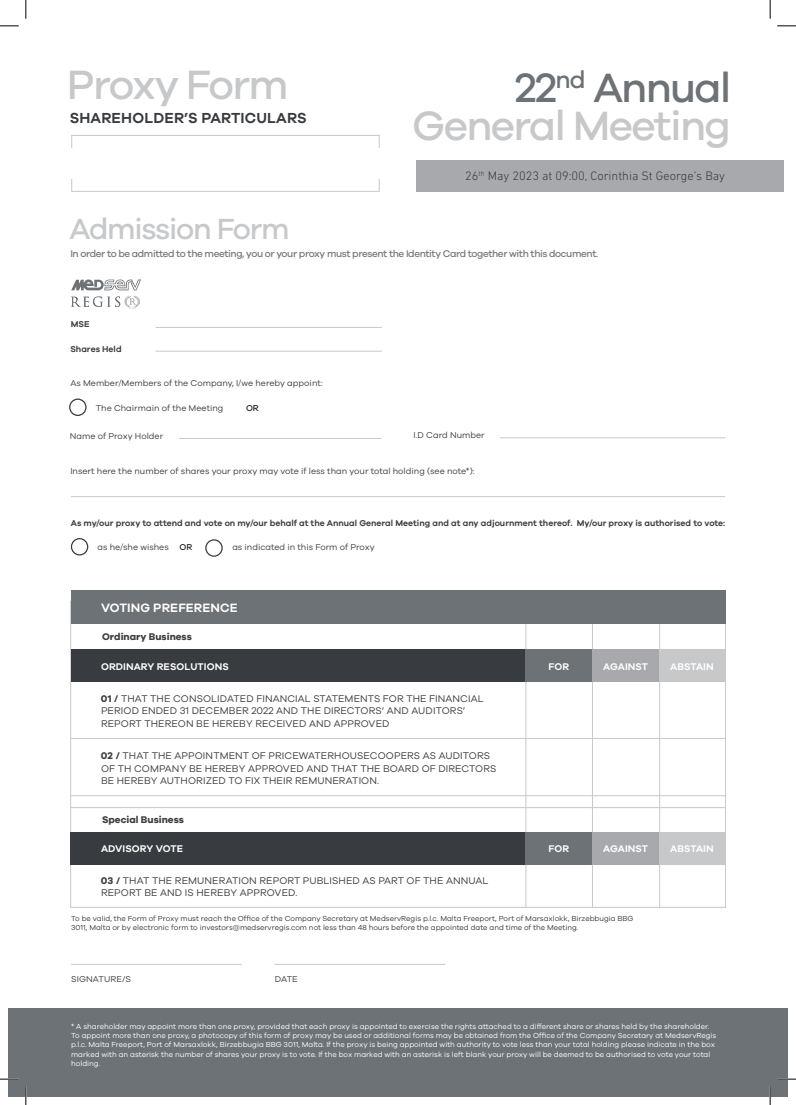
<style>
.page{position:relative;width:796px;height:1105px;background:#fff}
.page>*{position:absolute;margin:0;border:0;box-sizing:border-box;transform-origin:0 0}
.t1{font:500 42.25px/37.9px "Galano Grotesque";letter-spacing:-.04em;color:#c7c8ca;text-align:right}
.t2{font:500 30px "Galano Grotesque";letter-spacing:-.04em;color:#c7c8ca}
.t3{font:600 15px "Galano Grotesque";letter-spacing:.01em;color:#383b3f}
.t4{font:300 12.5px "DIN Next LT Pro";color:#383b3f}
.t5{font:600 12.5px "Galano Grotesque";letter-spacing:.01em;color:#fff}
.t6{font:10px/12.5px "Galano Grotesque";letter-spacing:.01em;color:#3e3e3f}
.t7{font:500 10px "Galano Grotesque";letter-spacing:-.04em;color:#76787b}
.t8{font:600 10px "Galano Grotesque";letter-spacing:.01em;color:#fff}
.t9{font:700 10px "Galano Grotesque";color:#3e3e3f}
.t10{font:8.75px "Galano Grotesque";color:#3e3e3f}
.t11{font:600 8.75px "Galano Grotesque";color:#3e3e3f}
.t12{font:500 8.75px "Galano Grotesque";color:#231f20}
.t13{font:7.5px/9.4px "Galano Grotesque";color:#fff}
.t14{font:7.5px/9.4px "Galano Grotesque";color:#383b3f}
.s1{color:#6d7276}
.s2{font-weight:700}
</style>
<div class="page">
<div style="left:205px;top:539px;width:18px;height:17px;border:1px solid #383b3f;border-radius:50%"></div>
<div style="left:71px;top:538px;width:17px;height:17px;border:1px solid #383b3f;border-radius:50%"></div>
<hr style="left:71px;top:496px;width:654px;height:1px;background:#c7c8ca">
<hr style="left:179px;top:438px;width:202px;height:1px;background:#c7c8ca">
<hr style="left:500px;top:437px;width:225px;height:1px;background:#c7c8ca">
<div style="left:69px;top:398px;width:18px;height:18px;border:1px solid #383b3f;border-radius:50%"></div>
<div style="left:416px;top:160px;width:368px;height:31px;background:#a8a9ad"></div>
<svg style="left:71px;top:279px;width:70px;height:29px"></svg>
<hr style="left:156px;top:327px;width:226px;height:1px;background:#c7c8ca">
<hr style="left:156px;top:351px;width:226px;height:1px;background:#c7c8ca">
<hr style="left:71px;top:135px;width:308px;height:1px;background:#c7c8ca">
<svg style="left:379px;top:135px;width:1px;height:13px"></svg>
<svg style="left:71px;top:136px;width:1px;height:12px"></svg>
<hr style="left:71px;top:191px;width:308px;height:1px;background:#c7c8ca">
<svg style="left:379px;top:179px;width:1px;height:12px"></svg>
<svg style="left:71px;top:179px;width:1px;height:12px"></svg>
<hr style="left:70px;top:600px;width:1px;height:307px;background:#c7c8ca">
<hr style="left:525px;top:590px;width:1px;height:317px;background:#c7c8ca">
<hr style="left:592px;top:590px;width:1px;height:317px;background:#c7c8ca">
<hr style="left:659px;top:590px;width:1px;height:317px;background:#c7c8ca">
<hr style="left:725px;top:590px;width:1px;height:317px;background:#c7c8ca">
<hr style="left:71px;top:737px;width:655px;height:1px;background:#c7c8ca">
<hr style="left:70px;top:807px;width:655px;height:1px;background:#c7c8ca">
<hr style="left:70px;top:906px;width:656px;height:1px;background:#c7c8ca">
<hr style="left:71px;top:795px;width:655px;height:1px;background:#c7c8ca">
<div style="left:71px;top:590px;width:654px;height:33px;background:#6d7276"></div>
<div style="left:71px;top:649px;width:454px;height:32px;background:#383b3f"></div>
<div style="left:71px;top:832px;width:455px;height:32px;background:#383b3f"></div>
<div style="left:592px;top:649px;width:67px;height:32px;background:#a8a9ad"></div>
<div style="left:592px;top:832px;width:67px;height:32px;background:#a8a9ad"></div>
<div style="left:525px;top:649px;width:67px;height:32px;background:#6d7276"></div>
<div style="left:525px;top:832px;width:67px;height:32px;background:#6d7276"></div>
<div style="left:659px;top:649px;width:67px;height:32px;background:#c7c8ca"></div>
<div style="left:659px;top:832px;width:67px;height:32px;background:#c7c8ca"></div>
<hr style="left:71px;top:963px;width:171px;height:1px;background:#c7c8ca">
<hr style="left:275px;top:963px;width:170px;height:1px;background:#c7c8ca">
<div style="left:8px;top:1008px;width:780px;height:88px;background:#6d7276"></div>
<svg style="left:0;top:25px;width:19px;height:2px"></svg>
<svg style="left:777px;top:25px;width:19px;height:2px"></svg>
<svg style="left:0;top:1078px;width:19px;height:1px"></svg>
<svg style="left:777px;top:1078px;width:19px;height:1px"></svg>
<svg style="left:25px;top:0;width:2px;height:19px"></svg>
<svg style="left:25px;top:1086px;width:2px;height:18px"></svg>
<svg style="left:769px;top:0;width:2px;height:19px"></svg>
<svg style="left:769px;top:1086px;width:2px;height:18px"></svg>
<h1 class="t1" style="left:67px;top:65px;width:223px">Proxy Form</h1>
<h3 class="t3" style="left:70px;top:109px;width:239px">SHAREHOLDER’S PARTICULARS</h3>
<h2 class="t2" style="left:70px;top:210px;width:222px">Admission Form</h2>
<h1 class="t1" style="left:412px;top:68px;width:320px"><span class="s1">22</span><sup>nd</sup> <span class="s1">Annual<br></span>General Meeting</h1>
<h3 class="t4" style="left:465px;top:169px;width:261px">26<sup>th</sup> May 2023 at 09:00, Corinthia St George’s Bay</h3>
<h3 class="t7" style="left:70px;top:248px;width:529px">In order to be admitted to the meeting, you or your proxy must present the Identity Card together with this document.</h3>
<p class="t11" style="left:71px;top:319px;width:20px">MSE</p>
<p class="t11" style="left:70px;top:343px;width:53px">Shares Held</p>
<p class="t10" style="left:70px;top:377px;width:254px">As Member/Members of the Company, I/we hereby appoint:</p>
<p class="t10" style="left:96px;top:402px;width:129px">The Chairmain of the Meeting</p>
<p class="t12" style="left:246px;top:402px;width:14px">OR</p>
<p class="t10" style="left:70px;top:430px;width:95px">Name of Proxy Holder</p>
<p class="t10" style="left:414px;top:430px;width:73px">I.D Card Number</p>
<p class="t10" style="left:70px;top:466px;width:406px">Insert here the number of shares your proxy may vote if less than your total holding (see note*):</p>
<p class="t11" style="left:71px;top:518px;width:656px">As my/our proxy to attend and vote on my/our behalf at the Annual General Meeting and at any adjournment thereof. My/our proxy is authorised to vote:</p>
<p class="t12" style="left:180px;top:541px;width:14px">OR</p>
<p class="t10" style="left:97px;top:542px;width:73px">as he/she wishes</p>
<p class="t10" style="left:232px;top:542px;width:144px">as indicated in this Form of Proxy</p>
<h3 class="t5" style="left:101px;top:600px;width:138px">VOTING PREFERENCE</h3>
<h3 class="t9" style="left:102px;top:630px;width:91px">Ordinary Business</h3>
<h3 class="t8" style="left:101px;top:660px;width:129px">ORDINARY RESOLUTIONS</h3>
<h3 class="t6" style="left:101px;top:691px;width:384px"><span class="s2">01 /</span> THAT THE CONSOLIDATED FINANCIAL STATEMENTS FOR THE FINANCIAL<br>PERIOD ENDED 31 DECEMBER 2022 AND THE DIRECTORS’ AND AUDITORS’<br>REPORT THEREON BE HEREBY RECEIVED AND APPROVED</h3>
<h3 class="t6" style="left:101px;top:749px;width:397px"><span class="s2">02 /</span> THAT THE APPOINTMENT OF PRICEWATERHOUSECOOPERS AS AUDITORS<br>OF TH COMPANY BE HEREBY APPROVED AND THAT THE BOARD OF DIRECTORS<br>BE HEREBY AUTHORIZED TO FIX THEIR REMUNERATION.</h3>
<h3 class="t9" style="left:102px;top:813px;width:83px">Special Business</h3>
<h3 class="t8" style="left:101px;top:842px;width:84px">ADVISORY VOTE</h3>
<h3 class="t6" style="left:101px;top:873px;width:389px"><span class="s2">03 /</span> THAT THE REMUNERATION REPORT PUBLISHED AS PART OF THE ANNUAL<br>REPORT BE AND IS HEREBY APPROVED.</h3>
<h3 class="t8" style="left:548px;top:660px;width:22px">FOR</h3>
<h3 class="t8" style="left:603px;top:660px;width:46px">AGAINST</h3>
<h3 class="t8" style="left:548px;top:842px;width:22px">FOR</h3>
<h3 class="t8" style="left:603px;top:842px;width:46px">AGAINST</h3>
<p class="t14" style="left:71px;top:912px;width:564px">To be valid, the Form of Proxy must reach the Office of the Company Secretary at MedservRegis p.l.c. Malta Freeport, Port of Marsaxlokk, Birzebbugia BBG<br>3011, Malta or by electronic form to investors@medservregis.com not less than 48 hours before the appointed date and time of the Meeting.</p>
<p class="t10" style="left:71px;top:973px;width:61px">SIGNATURE/S</p>
<p class="t10" style="left:275px;top:973px;width:25px">DATE</p>
<h3 class="t8" style="left:670px;top:660px;width:45px">ABSTAIN</h3>
<h3 class="t8" style="left:670px;top:842px;width:45px">ABSTAIN</h3>
<p class="t13" style="left:71px;top:1020px;width:646px">* A shareholder may appoint more than one proxy, provided that each proxy is appointed to exercise the rights attached to a different share or shares held by the shareholder.<br>To appoint more than one proxy, a photocopy of this form of proxy may be used or additional forms may be obtained from the Office of the Company Secretary at MedservRegis p.l.c. Malta Freeport, Port of Marsaxlokk, Birzebbugia BBG 3011, Malta. If the proxy is being appointed with authority to vote less than your total holding please indicate in the box marked with an asterisk the number of shares your proxy is to vote. If the box marked with an asterisk is left blank your proxy will be deemed to be authorised to vote your total holding.</p>
</div>
